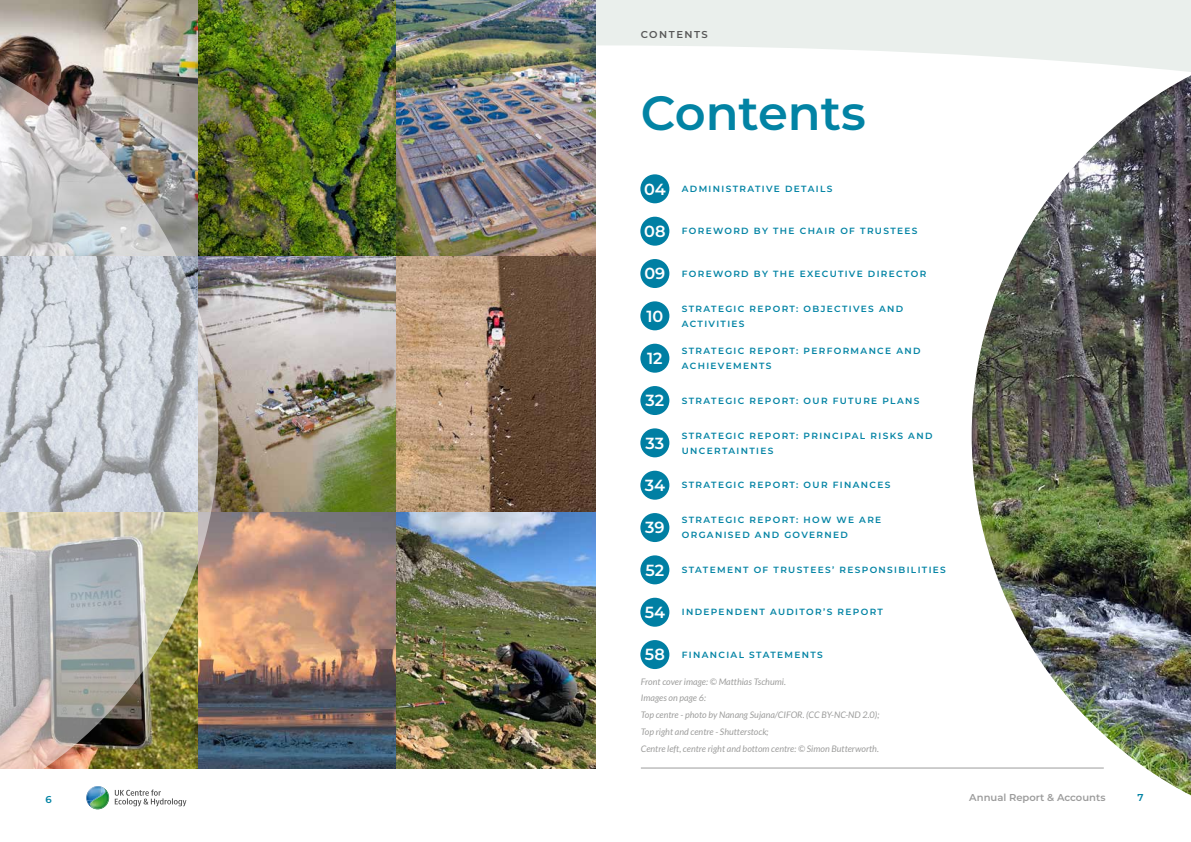
<style>
.page{position:relative;width:1191px;height:842px;background:#fff}
.page>*{position:absolute;margin:0;border:0;box-sizing:border-box;transform-origin:0 0}
.t1{font:600 48px "Montserrat";color:#0283a4}
.t2{font:600 16.1px "Montserrat";color:#fff}
.t3{font:600 10px "Montserrat";color:#9c9c9c}
.t4{font:600 10px "Montserrat";letter-spacing:.15em;color:#575757}
.t5{font:600 10px "Montserrat";color:#0283a4}
.t6{font:600 9px/15px "Montserrat";letter-spacing:.15em;color:#0283a4}
.t7{font:italic 9px/16.8px "Lato";color:#9d9d9c}
.s1{font-size:16.1px;color:#fff}
</style>
<div class="page">
<svg style="left:595px;top:0;width:596px;height:73px;fill:#eaefec"></svg>
<img style="left:0;top:0;width:198px;height:71px">
<img style="left:198px;top:0;width:199px;height:256px">
<img style="left:397px;top:0;width:198px;height:256px">
<img style="left:218px;top:256px;width:179px;height:256px">
<svg style="left:397px;top:256px;width:198px;height:256px"></svg>
<img style="left:218px;top:512px;width:179px;height:256px">
<img style="left:397px;top:512px;width:198px;height:256px">
<div style="left:640px;top:217px;width:29px;height:29px;background:#007fa3;border-radius:50%"></div>
<div style="left:640px;top:386px;width:29px;height:29px;background:#007fa3;border-radius:50%"></div>
<div style="left:640px;top:555px;width:29px;height:29px;background:#007fa3;border-radius:50%"></div>
<div style="left:640px;top:301px;width:29px;height:29px;background:#007fa3;border-radius:50%"></div>
<div style="left:640px;top:471px;width:29px;height:29px;background:#007fa3;border-radius:50%"></div>
<div style="left:640px;top:640px;width:29px;height:29px;background:#007fa3;border-radius:50%"></div>
<div style="left:640px;top:174px;width:29px;height:29px;background:#007fa3;border-radius:50%"></div>
<div style="left:640px;top:344px;width:29px;height:29px;background:#007fa3;border-radius:50%"></div>
<div style="left:640px;top:513px;width:29px;height:29px;background:#007fa3;border-radius:50%"></div>
<div style="left:640px;top:259px;width:29px;height:29px;background:#007fa3;border-radius:50%"></div>
<div style="left:640px;top:428px;width:29px;height:29px;background:#007fa3;border-radius:50%"></div>
<div style="left:640px;top:598px;width:29px;height:29px;background:#007fa3;border-radius:50%"></div>
<svg style="left:115px;top:800px;width:71px;height:6px"></svg>
<img style="left:90px;top:800px;width:18px;height:9px">
<svg style="left:86px;top:800px;width:14px;height:1px"></svg>
<img style="left:971px;top:75px;width:220px;height:720px">
<hr style="left:641px;top:768px;width:462px;height:1px;background:#9c9c9c">
<img style="left:0;top:71px;width:218px;height:729px">
<p class="t4" style="left:640px;top:27px;width:69px">CONTENTS</p>
<h1 class="t1" style="left:641px;top:79px;width:227px">Contents</h1>
<p class="t6" style="left:644px;top:181px;width:190px"><span class="s1">04</span> ADMINISTRATIVE DETAILS</p>
<p class="t6" style="left:644px;top:223px;width:275px"><span class="s1">08</span> FOREWORD BY THE CHAIR OF TRUSTEES</p>
<p class="t6" style="left:644px;top:266px;width:283px"><span class="s1">09</span> FOREWORD BY THE EXECUTIVE DIRECTOR</p>
<h2 class="t2" style="left:646px;top:304px;width:18px">10</h2>
<h2 class="t2" style="left:647px;top:347px;width:17px">12</h2>
<p class="t6" style="left:682px;top:300px;width:223px">STRATEGIC REPORT: OBJECTIVES AND<br>ACTIVITIES</p>
<p class="t6" style="left:682px;top:343px;width:240px">STRATEGIC REPORT: PERFORMANCE AND<br>ACHIEVEMENTS</p>
<p class="t6" style="left:645px;top:393px;width:275px"><span class="s1">32</span> STRATEGIC REPORT: OUR FUTURE PLANS</p>
<h2 class="t2" style="left:645px;top:431px;width:20px">33</h2>
<p class="t6" style="left:682px;top:427px;width:252px">STRATEGIC REPORT: PRINCIPAL RISKS AND<br>UNCERTAINTIES</p>
<p class="t6" style="left:645px;top:477px;width:247px"><span class="s1">34</span> STRATEGIC REPORT: OUR FINANCES</p>
<h2 class="t2" style="left:645px;top:516px;width:21px">39</h2>
<p class="t6" style="left:682px;top:512px;width:201px">STRATEGIC REPORT: HOW WE ARE<br>ORGANISED AND GOVERNED</p>
<p class="t6" style="left:645px;top:562px;width:302px"><span class="s1">52</span> STATEMENT OF TRUSTEES’ RESPONSIBILITIES</p>
<p class="t6" style="left:644px;top:604px;width:240px"><span class="s1">54</span> INDEPENDENT AUDITOR’S REPORT</p>
<p class="t6" style="left:645px;top:647px;width:179px"><span class="s1">58</span> FINANCIAL STATEMENTS</p>
<p class="t7" style="left:641px;top:673px;width:240px">Front cover image: © Matthias Tschumi.<br>Images on page 6:<br>Top centre - photo by Nanang Sujana/CIFOR. (CC BY-NC-ND 2.0); Top right and centre - Shutterstock;<br>Centre left, centre right and bottom centre: © Simon Butterworth.</p>
<p class="t5" style="left:45px;top:792px;width:8px">6</p>
<p class="t3" style="left:969px;top:790px;width:138px">Annual Report &amp; Accounts</p>
<p class="t5" style="left:1137px;top:791px;width:8px">7</p>
</div>
